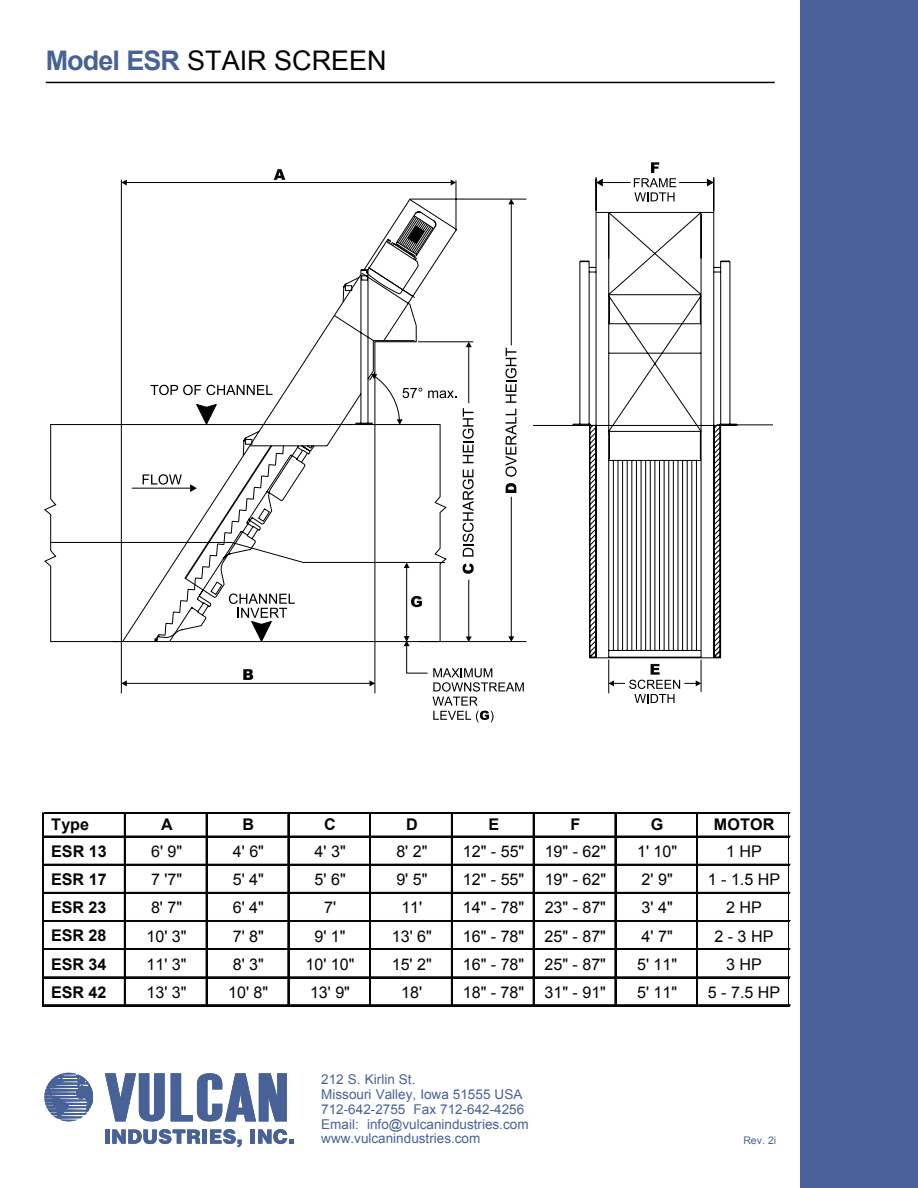
<style>
.page{position:relative;width:918px;height:1188px;background:#fff}
.page>*{position:absolute;margin:0;border:0;box-sizing:border-box;transform-origin:0 0}
.t1{font:27px "Arial";color:#000}
.t2{font:16.05px "Arial";color:#060302}
.t3{font:700 16.05px "Arial";letter-spacing:-.005em;color:#060302}
.t4{font:13.5px/15px "Arial";color:#486197}
.t5{font:10.5px "Arial";color:#486197}
.s1{font-weight:700;color:#486197}
</style>
<div class="page">
<hr style="left:105px;top:1129px;width:4px;height:15px;background:#486197">
<svg style="left:112px;top:1129px;width:88px;height:15px"></svg>
<div style="left:202px;top:1129px;width:5px;height:15px;background:#486197"></div>
<svg style="left:210px;top:1129px;width:32px;height:18px"></svg>
<hr style="left:251px;top:1129px;width:4px;height:15px;background:#486197">
<svg style="left:258px;top:1129px;width:35px;height:15px"></svg>
<svg style="left:44px;top:1073px;width:49px;height:48px"></svg>
<svg style="left:105px;top:1073px;width:60px;height:48px"></svg>
<svg style="left:171px;top:1073px;width:116px;height:48px"></svg>
<hr style="left:46px;top:82px;width:729px;height:1px;background:#000">
<div style="left:800px;top:0;width:118px;height:1188px;background:#486197"></div>
<hr style="left:42px;top:813px;width:1px;height:193px;background:#060302">
<hr style="left:43px;top:813px;width:1px;height:193px;background:#060302">
<hr style="left:124px;top:814px;width:2px;height:192px;background:#060302">
<hr style="left:206px;top:814px;width:2px;height:192px;background:#060302">
<hr style="left:288px;top:814px;width:1px;height:192px;background:#060302">
<hr style="left:369px;top:814px;width:1px;height:192px;background:#060302">
<hr style="left:370px;top:814px;width:1px;height:192px;background:#060302">
<hr style="left:451px;top:814px;width:2px;height:192px;background:#060302">
<hr style="left:533px;top:814px;width:2px;height:192px;background:#060302">
<hr style="left:615px;top:814px;width:1px;height:192px;background:#060302">
<hr style="left:696px;top:814px;width:1px;height:192px;background:#060302">
<hr style="left:697px;top:814px;width:1px;height:192px;background:#060302">
<hr style="left:788px;top:814px;width:1px;height:192px;background:#060302">
<hr style="left:44px;top:812px;width:746px;height:1px;background:#060302">
<hr style="left:44px;top:813px;width:745px;height:1px;background:#060302">
<hr style="left:44px;top:836px;width:746px;height:1px;background:#060302">
<hr style="left:44px;top:836px;width:745px;height:2px;background:#060302">
<hr style="left:44px;top:864px;width:746px;height:1px;background:#060302">
<hr style="left:44px;top:864px;width:745px;height:2px;background:#060302">
<hr style="left:44px;top:892px;width:746px;height:1px;background:#060302">
<hr style="left:44px;top:892px;width:745px;height:2px;background:#060302">
<hr style="left:44px;top:920px;width:746px;height:1px;background:#060302">
<hr style="left:44px;top:920px;width:745px;height:2px;background:#060302">
<hr style="left:44px;top:948px;width:746px;height:1px;background:#060302">
<hr style="left:44px;top:949px;width:745px;height:1px;background:#060302">
<hr style="left:44px;top:977px;width:746px;height:1px;background:#060302">
<hr style="left:44px;top:1005px;width:746px;height:1px;background:#060302">
<svg style="left:533px;top:177px;width:240px;height:517px"></svg>
<svg style="left:50px;top:179px;width:477px;height:515px"></svg>
<svg style="left:466px;top:342px;width:6px;height:5px"></svg>
<hr style="left:511px;top:497px;width:1px;height:142px;background:#000">
<hr style="left:511px;top:200px;width:1px;height:145px;background:#000">
<svg style="left:508px;top:199px;width:6px;height:5px"></svg>
<hr style="left:124px;top:182px;width:330px;height:1px;background:#000">
<svg style="left:451px;top:180px;width:5px;height:6px"></svg>
<svg style="left:121px;top:180px;width:6px;height:6px"></svg>
<hr style="left:124px;top:683px;width:249px;height:1px;background:#000">
<svg style="left:370px;top:680px;width:5px;height:6px"></svg>
<svg style="left:121px;top:680px;width:6px;height:6px"></svg>
<svg style="left:196px;top:403px;width:22px;height:25px"></svg>
<svg style="left:150px;top:385px;width:51px;height:10px"></svg>
<svg style="left:207px;top:385px;width:66px;height:10px"></svg>
<svg style="left:370px;top:373px;width:52px;height:52px"></svg>
<svg style="left:428px;top:390px;width:29px;height:8px"></svg>
<hr style="left:132px;top:488px;width:59px;height:1px;background:#000">
<svg style="left:143px;top:445px;width:152px;height:200px"></svg>
<hr style="left:406px;top:563px;width:1px;height:79px;background:#000">
<svg style="left:404px;top:563px;width:6px;height:5px"></svg>
<svg style="left:274px;top:169px;width:11px;height:11px"></svg>
<svg style="left:243px;top:669px;width:10px;height:11px"></svg>
<svg style="left:411px;top:596px;width:11px;height:11px"></svg>
<svg style="left:404px;top:636px;width:120px;height:86px"></svg>
<svg style="left:609px;top:664px;width:92px;height:39px"></svg>
<svg style="left:596px;top:162px;width:118px;height:39px"></svg>
<svg style="left:463px;top:563px;width:11px;height:11px"></svg>
<svg style="left:463px;top:469px;width:11px;height:88px"></svg>
<svg style="left:463px;top:408px;width:11px;height:55px"></svg>
<svg style="left:506px;top:483px;width:10px;height:10px"></svg>
<svg style="left:505px;top:409px;width:12px;height:68px"></svg>
<svg style="left:505px;top:348px;width:12px;height:55px"></svg>
<h1 class="t1" style="left:46px;top:43px;width:343px"><span class="s1">Model ESR</span> STAIR SCREEN</h1>
<p class="t3" style="left:51px;top:814px;width:39px">Type</p>
<p class="t3" style="left:161px;top:814px;width:13px">A</p>
<p class="t3" style="left:243px;top:814px;width:13px">B</p>
<p class="t3" style="left:324px;top:814px;width:13px">C</p>
<p class="t3" style="left:406px;top:814px;width:13px">D</p>
<p class="t3" style="left:488px;top:814px;width:12px">E</p>
<p class="t3" style="left:571px;top:814px;width:11px">F</p>
<p class="t3" style="left:651px;top:814px;width:14px">G</p>
<p class="t3" style="left:714px;top:814px;width:62px">MOTOR</p>
<p class="t3" style="left:51px;top:841px;width:57px">ESR 13</p>
<p class="t2" style="left:151px;top:841px;width:33px">6' 9"</p>
<p class="t2" style="left:233px;top:841px;width:33px">4' 6"</p>
<p class="t2" style="left:315px;top:841px;width:33px">4' 3"</p>
<p class="t2" style="left:396px;top:841px;width:33px">8' 2"</p>
<p class="t2" style="left:463px;top:841px;width:63px">12" - 55"</p>
<p class="t2" style="left:545px;top:841px;width:63px">19" - 62"</p>
<p class="t2" style="left:637px;top:841px;width:42px">1' 10"</p>
<p class="t2" style="left:726px;top:841px;width:37px">1 HP</p>
<p class="t3" style="left:51px;top:869px;width:57px">ESR 17</p>
<p class="t2" style="left:151px;top:869px;width:33px">7 '7"</p>
<p class="t2" style="left:233px;top:869px;width:33px">5' 4"</p>
<p class="t2" style="left:315px;top:869px;width:33px">5' 6"</p>
<p class="t2" style="left:396px;top:869px;width:33px">9' 5"</p>
<p class="t2" style="left:463px;top:869px;width:63px">12" - 55"</p>
<p class="t2" style="left:545px;top:869px;width:63px">19" - 62"</p>
<p class="t2" style="left:642px;top:869px;width:33px">2' 9"</p>
<p class="t2" style="left:708px;top:869px;width:74px">1 - 1.5 HP</p>
<p class="t3" style="left:51px;top:897px;width:57px">ESR 23</p>
<p class="t2" style="left:151px;top:897px;width:33px">8' 7"</p>
<p class="t2" style="left:233px;top:897px;width:33px">6' 4"</p>
<p class="t2" style="left:324px;top:897px;width:14px">7'</p>
<p class="t2" style="left:401px;top:897px;width:22px">11'</p>
<p class="t2" style="left:463px;top:897px;width:63px">14" - 78"</p>
<p class="t2" style="left:545px;top:897px;width:63px">23" - 87"</p>
<p class="t2" style="left:642px;top:897px;width:33px">3' 4"</p>
<p class="t2" style="left:726px;top:897px;width:37px">2 HP</p>
<p class="t3" style="left:51px;top:925px;width:57px">ESR 28</p>
<p class="t2" style="left:147px;top:925px;width:42px">10' 3"</p>
<p class="t2" style="left:233px;top:925px;width:33px">7' 8"</p>
<p class="t2" style="left:315px;top:925px;width:33px">9' 1"</p>
<p class="t2" style="left:392px;top:925px;width:42px">13' 6"</p>
<p class="t2" style="left:463px;top:925px;width:63px">16" - 78"</p>
<p class="t2" style="left:545px;top:925px;width:63px">25" - 87"</p>
<p class="t2" style="left:642px;top:925px;width:33px">4' 7"</p>
<p class="t2" style="left:714px;top:925px;width:61px">2 - 3 HP</p>
<p class="t3" style="left:51px;top:953px;width:57px">ESR 34</p>
<p class="t2" style="left:147px;top:954px;width:42px">11' 3"</p>
<p class="t2" style="left:233px;top:954px;width:33px">8' 3"</p>
<p class="t2" style="left:306px;top:954px;width:50px">10' 10"</p>
<p class="t2" style="left:392px;top:954px;width:42px">15' 2"</p>
<p class="t2" style="left:463px;top:954px;width:63px">16" - 78"</p>
<p class="t2" style="left:545px;top:954px;width:63px">25" - 87"</p>
<p class="t2" style="left:637px;top:954px;width:42px">5' 11"</p>
<p class="t2" style="left:726px;top:954px;width:37px">3 HP</p>
<p class="t3" style="left:51px;top:981px;width:57px">ESR 42</p>
<p class="t2" style="left:147px;top:982px;width:42px">13' 3"</p>
<p class="t2" style="left:228px;top:982px;width:42px">10' 8"</p>
<p class="t2" style="left:310px;top:982px;width:42px">13' 9"</p>
<p class="t2" style="left:401px;top:982px;width:22px">18'</p>
<p class="t2" style="left:463px;top:982px;width:63px">18" - 78"</p>
<p class="t2" style="left:545px;top:982px;width:63px">31" - 91"</p>
<p class="t2" style="left:637px;top:982px;width:42px">5' 11"</p>
<p class="t2" style="left:708px;top:982px;width:74px">5 - 7.5 HP</p>
<p class="t4" style="left:321px;top:1071px;width:209px">212 S. Kirlin St.<br>Missouri Valley, Iowa 51555 USA<br>712-642-2755 Fax 712-642-4256<br>Email: info@vulcanindustries.com www.vulcanindustries.com</p>
<p class="t5" style="left:743px;top:1133px;width:34px">Rev. 2i</p>
</div>
